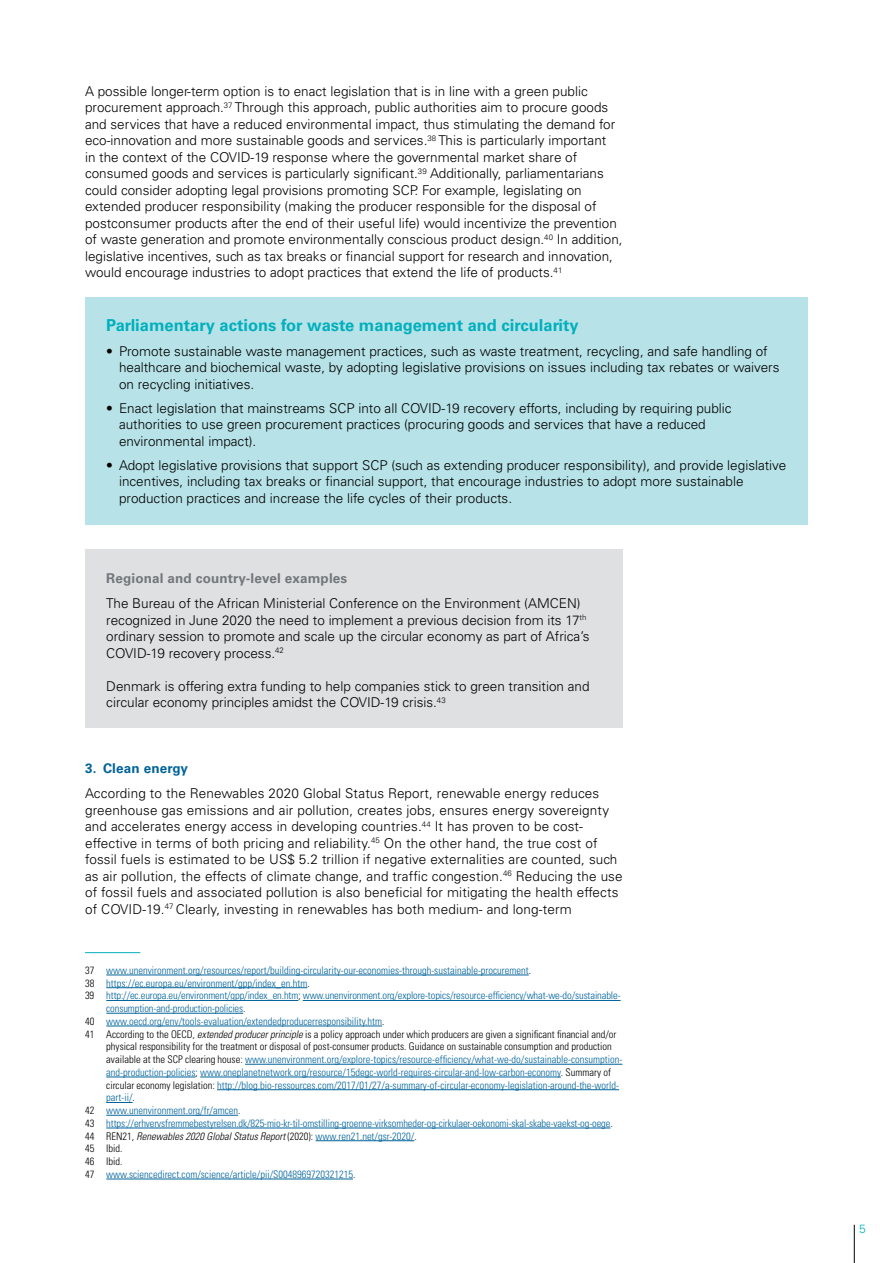
<style>
.page{position:relative;width:893px;height:1263px;background:#fff}
.page>*{position:absolute;margin:0;border:0;box-sizing:border-box;transform-origin:0 0}
.t1{font:700 16.5px "Univers";color:#00b0bd}
.t2{font:300 13.5px/16.5px "Univers";color:#000}
.t3{font:700 13.5px "Univers";letter-spacing:.01em;color:#72777b}
.t4{font:700 13.5px "Univers";letter-spacing:.01em;color:#00639b}
.t5{font:300 12px "Univers";color:#00b0bd}
.t6{font:300 condensed 10.5px "Univers";color:#00639b}
.t7{font:300 condensed 10.5px "Univers";color:#000}
.t8{font:italic 300 condensed 10.5px "Univers";color:#000}
.s1{color:#000}
.s2{font-style:italic}
.s3{font-style:normal}
.s4{font-style:normal;color:#00639b}
</style>
<div class="page">
<hr style="left:854px;top:1225px;width:1px;height:38px;background:#000">
<div style="left:85px;top:549px;width:538px;height:179px;background:#dee0e2"></div>
<hr style="left:85px;top:952px;width:55px;height:1px;background:#00b0bd">
<hr style="left:106px;top:975px;width:423px;height:1px;background:#00639b">
<hr style="left:106px;top:987px;width:201px;height:1px;background:#00639b">
<hr style="left:106px;top:1000px;width:192px;height:1px;background:#00639b">
<hr style="left:303px;top:1000px;width:318px;height:1px;background:#00639b">
<hr style="left:106px;top:1013px;width:137px;height:1px;background:#00639b">
<hr style="left:106px;top:1026px;width:276px;height:1px;background:#00639b">
<hr style="left:245px;top:1064px;width:377px;height:1px;background:#00639b">
<hr style="left:106px;top:1077px;width:89px;height:1px;background:#00639b">
<hr style="left:200px;top:1077px;width:361px;height:1px;background:#00639b">
<hr style="left:217px;top:1089px;width:402px;height:1px;background:#00639b">
<svg style="left:106px;top:1102px;width:27px;height:1px"></svg>
<hr style="left:106px;top:1115px;width:132px;height:1px;background:#00639b">
<hr style="left:106px;top:1128px;width:504px;height:1px;background:#00639b">
<hr style="left:316px;top:1140px;width:98px;height:1px;background:#00639b">
<hr style="left:106px;top:1179px;width:247px;height:1px;background:#00639b">
<div style="left:85px;top:297px;width:723px;height:227px;background:#b7e2e7"></div>
<p class="t2" style="left:85px;top:83px;width:539px">A possible longer-term option is to enact legislation that is in line with a green public procurement approach.<sup>37</sup> Through this approach, public authorities aim to procure goods and services that have a reduced environmental impact, thus stimulating the demand for eco-innovation and more sustainable goods and services.<sup>38</sup> This is particularly important<br>in the context of the COVID-19 response where the governmental market share of consumed goods and services is particularly significant.<sup>39</sup> Additionally, parliamentarians could consider adopting legal provisions promoting SCP. For example, legislating on extended producer responsibility (making the producer responsible for the disposal of postconsumer products after the end of their useful life) would incentivize the prevention of waste generation and promote environmentally conscious product design.<sup>40</sup> In addition, legislative incentives, such as tax breaks or financial support for research and innovation, would encourage industries to adopt practices that extend the life of products.<sup>41</sup></p>
<p class="t1" style="left:106px;top:315px;width:474px">Parliamentary actions for waste management and circularity</p>
<p class="t2" style="left:119px;top:343px;width:662px;text-indent:-13px">• Promote sustainable waste management practices, such as waste treatment, recycling, and safe handling of healthcare and biochemical waste, by adopting legislative provisions on issues including tax rebates or waivers on recycling initiatives.</p>
<p class="t2" style="left:119px;top:400px;width:614px;text-indent:-13px">• Enact legislation that mainstreams SCP into all COVID-19 recovery efforts, including by requiring public authorities to use green procurement practices (procuring goods and services that have a reduced environmental impact).</p>
<p class="t2" style="left:119px;top:457px;width:669px;text-indent:-13px">• Adopt legislative provisions that support SCP (such as extending producer responsibility), and provide legislative incentives, including tax breaks or financial support, that encourage industries to adopt more sustainable production practices and increase the life cycles of their products.</p>
<p class="t3" style="left:106px;top:571px;width:242px">Regional and country-level examples</p>
<p class="t2" style="left:106px;top:595px;width:485px">The Bureau of the African Ministerial Conference on the Environment (AMCEN) recognized in June 2020 the need to implement a previous decision from its 17<sup>th </sup>ordinary session to promote and scale up the circular economy as part of Africa’s COVID-19 recovery process.<sup>42</sup></p>
<p class="t2" style="left:106px;top:678px;width:485px">Denmark is offering extra funding to help companies stick to green transition and circular economy principles amidst the COVID-19 crisis.<sup>43</sup></p>
<p class="t4" style="left:85px;top:761px;width:104px">3. Clean energy</p>
<p class="t2" style="left:85px;top:785px;width:539px">According to the Renewables 2020 Global Status Report, renewable energy reduces greenhouse gas emissions and air pollution, creates jobs, ensures energy sovereignty and accelerates energy access in developing countries.<sup>44</sup> It has proven to be cost&shy;effective in terms of both pricing and reliability.<sup>45</sup> On the other hand, the true cost of fossil fuels is estimated to be US$ 5.2 trillion if negative externalities are counted, such as air pollution, the effects of climate change, and traffic congestion.<sup>46</sup> Reducing the use of fossil fuels and associated pollution is also beneficial for mitigating the health effects of COVID-19.<sup>47</sup> Clearly, investing in renewables has both medium- and long-term</p>
<p class="t6" style="left:85px;top:964px;width:448px"><span class="s1">37</span> www.unenvironment.org/resources/report/building-circularity-our-economies-through-sustainable-procurement<span class="s1">.</span></p>
<p class="t6" style="left:85px;top:977px;width:226px"><span class="s1">38</span> https://ec.europa.eu/environment/gpp/index_en.htm<span class="s1">.</span></p>
<p class="t6" style="left:85px;top:989px;width:537px"><span class="s1">39</span> http://ec.europa.eu/environment/gpp/index_en.htm<span class="s1">;</span> www.unenvironment.org/explore-topics/resource-efficiency/what-we-do/sustainable-</p>
<p class="t6" style="left:106px;top:1002px;width:141px">consumption-and-production-policies<span class="s1">.</span></p>
<p class="t6" style="left:85px;top:1015px;width:301px"><span class="s1">40</span> www.oecd.org/env/tools-evaluation/extendedproducerresponsibility.htm<span class="s1">.</span></p>
<p class="t7" style="left:85px;top:1028px;width:533px">41 According to the OECD, <span class="s2">extended producer principle</span> is a policy approach under which producers are given a significant financial and/or</p>
<p class="t7" style="left:106px;top:1040px;width:507px">physical responsibility for the treatment or disposal of post-consumer products. Guidance on sustainable consumption and production</p>
<p class="t6" style="left:106px;top:1053px;width:518px"><span class="s1">available at the SCP clearing house:</span> www.unenvironment.org/explore-topics/resource-efficiency/what-we-do/sustainable-consumption-</p>
<p class="t6" style="left:106px;top:1066px;width:506px">and-production-policies<span class="s1">;</span> www.oneplanetnetwork.org/resource/15degc-world-requires-circular-and-low-carbon-economy<span class="s1">. Summary of</span></p>
<p class="t6" style="left:106px;top:1079px;width:514px"><span class="s1">circular economy legislation:</span> http://blog.bio-ressources.com/2017/01/27/a-summary-of-circular-economy-legislation-around-the-world-</p>
<p class="t6" style="left:106px;top:1091px;width:30px">part-ii/<span class="s1">.</span></p>
<p class="t6" style="left:85px;top:1104px;width:157px"><span class="s1">42</span> www.unenvironment.org/fr/amcen<span class="s1">.</span></p>
<p class="t6" style="left:85px;top:1117px;width:529px"><span class="s1">43</span> https://erhvervsfremmebestyrelsen.dk/825-mio-kr-til-omstilling-groenne-virksomheder-og-cirkulaer-oekonomi-skal-skabe-vaekst-og-oege<span class="s1">.</span></p>
<p class="t8" style="left:85px;top:1130px;width:333px"><span class="s3">44 REN21,</span> Renewables 2020 Global Status Report <span class="s3">(2020):</span> <span class="s4">www.ren21.net/gsr-2020/</span><span class="s3">.</span></p>
<p class="t7" style="left:85px;top:1142px;width:39px">45 Ibid.</p>
<p class="t7" style="left:85px;top:1155px;width:39px">46 Ibid.</p>
<p class="t6" style="left:85px;top:1168px;width:272px"><span class="s1">47</span> www.sciencedirect.com/science/article/pii/S0048969720321215<span class="s1">.</span></p>
<p class="t5" style="left:859px;top:1222px;width:8px">5</p>
</div>
